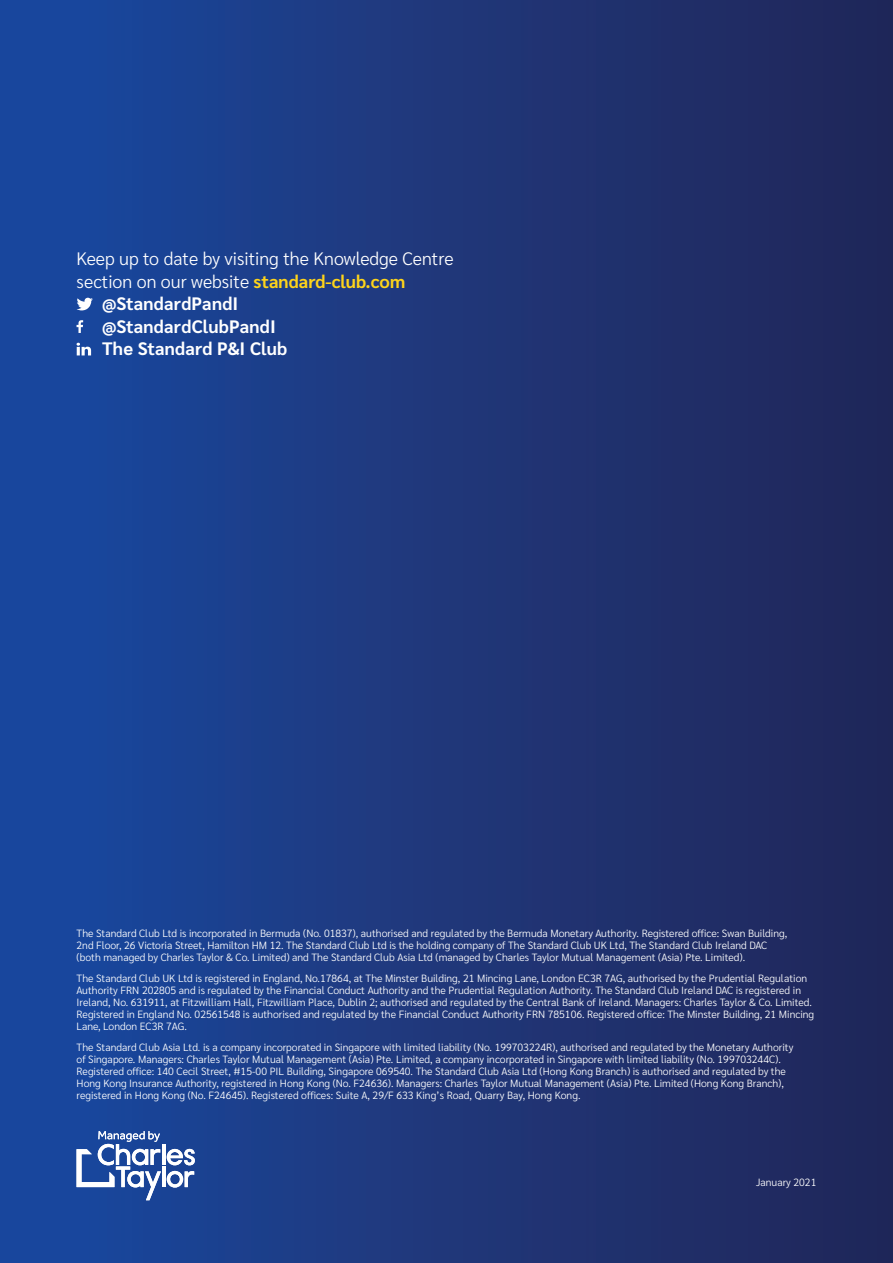
<style>
.page{position:relative;width:893px;height:1263px;background:#fff}
.page>*{position:absolute;margin:0;border:0;box-sizing:border-box;transform-origin:0 0}
.Paragraph_Style_2{font:300 18px/22.5px "Sarabun";color:#fff}
.t1{font:700 18px "Sarabun";letter-spacing:.015em;color:#fff}
.Legal{font:300 10.5px/12px "Sarabun";color:#fff}
.s1{font-weight:700;color:#fed41a}
</style>
<div class="page">
<div style="left:0;top:0;width:893px;height:1263px;background:linear-gradient(to right,#1949a1,#222657)"></div>
<hr style="left:162px;top:1166px;width:3px;height:21px;background:#fff">
<svg style="left:167px;top:1171px;width:27px;height:16px"></svg>
<hr style="left:162px;top:1144px;width:3px;height:21px;background:#fff">
<svg style="left:167px;top:1149px;width:28px;height:16px"></svg>
<svg style="left:77px;top:1131px;width:84px;height:69px"></svg>
<svg style="left:77px;top:298px;width:16px;height:12px"></svg>
<svg style="left:77px;top:320px;width:6px;height:13px"></svg>
<svg style="left:77px;top:343px;width:14px;height:12px"></svg>
<p class="Paragraph_Style_2" style="left:77px;top:248px;width:379px">Keep up to date by visiting the Knowledge Centre section on our website <span class="s1">standard-club.com</span></p>
<p class="t1" style="left:102px;top:294px;width:138px">@StandardPandI</p>
<p class="t1" style="left:102px;top:316px;width:175px">@StandardClubPandI</p>
<p class="t1" style="left:102px;top:339px;width:187px">The Standard P&amp;I Club</p>
<p class="Legal" style="left:77px;top:927px;width:712px">The Standard Club Ltd is incorporated in Bermuda (No. 01837), authorised and regulated by the Bermuda Monetary Authority. Registered office: Swan Building,<br>2nd Floor, 26 Victoria Street, Hamilton HM 12. The Standard Club Ltd is the holding company of The Standard Club UK Ltd, The Standard Club Ireland DAC (both managed by Charles Taylor &amp; Co. Limited) and The Standard Club Asia Ltd (managed by Charles Taylor Mutual Management (Asia) Pte. Limited).</p>
<p class="Legal" style="left:77px;top:972px;width:739px">The Standard Club UK Ltd is registered in England, No.17864, at The Minster Building, 21 Mincing Lane, London EC3R 7AG, authorised by the Prudential Regulation Authority FRN 202805 and is regulated by the Financial Conduct Authority and the Prudential Regulation Authority. The Standard Club Ireland DAC is registered in Ireland, No. 631911, at Fitzwilliam Hall, Fitzwilliam Place, Dublin 2; authorised and regulated by the Central Bank of Ireland. Managers: Charles Taylor &amp; Co. Limited.<br>Registered in England No. 02561548 is authorised and regulated by the Financial Conduct Authority FRN 785106. Registered office: The Minster Building, 21 Mincing Lane, London EC3R 7AG.</p>
<p class="Legal" style="left:77px;top:1042px;width:718px">The Standard Club Asia Ltd. is a company incorporated in Singapore with limited liability (No. 199703224R), authorised and regulated by the Monetary Authority of Singapore. Managers: Charles Taylor Mutual Management (Asia) Pte. Limited, a company incorporated in Singapore with limited liability (No. 199703244C).<br>Registered office: 140 Cecil Street, #15-00 PIL Building, Singapore 069540. The Standard Club Asia Ltd (Hong Kong Branch) is authorised and regulated by the Hong Kong Insurance Authority, registered in Hong Kong (No. F24636). Managers: Charles Taylor Mutual Management (Asia) Pte. Limited (Hong Kong Branch), registered in Hong Kong (No. F24645). Registered offices: Suite A, 29/F 633 King’s Road, Quarry Bay, Hong Kong.</p>
<p class="Legal" style="left:756px;top:1176px;width:62px">January 2021</p>
</div>
